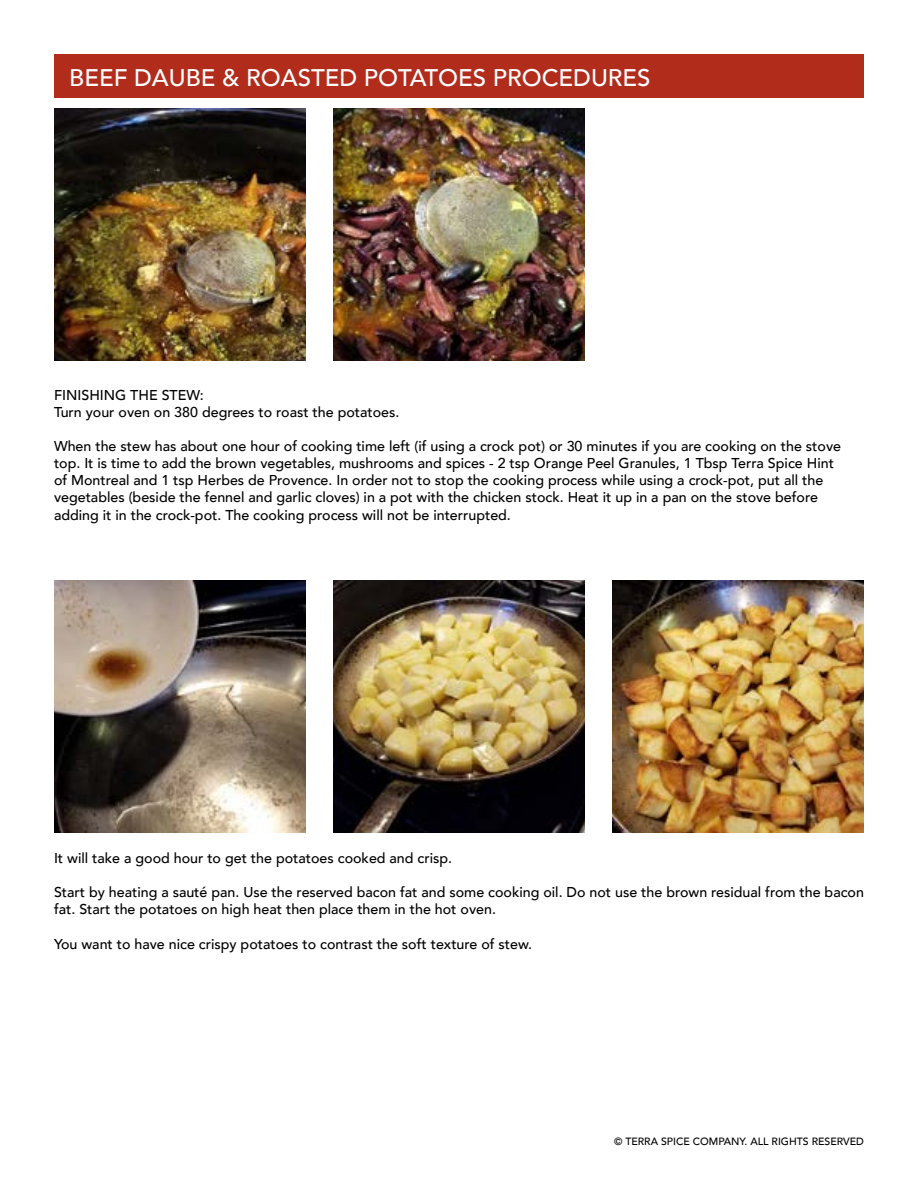
<style>
.page{position:relative;width:918px;height:1188px;background:#fff}
.page>*{position:absolute;margin:0;border:0;box-sizing:border-box;transform-origin:0 0}
.t1{font:500 24px "Avenir";color:#fff}
.t2{font:500 14.25px/17.1px "Avenir";color:#000}
.t3{font:500 10.5px "Avenir";color:#000}
</style>
<div class="page">
<div style="left:54px;top:54px;width:810px;height:43px;background:#b22c1c"></div>
<img style="left:54px;top:109px;width:252px;height:252px">
<img style="left:333px;top:109px;width:252px;height:252px">
<img style="left:54px;top:581px;width:252px;height:252px">
<img style="left:333px;top:581px;width:252px;height:252px">
<img style="left:612px;top:581px;width:252px;height:252px">
<h1 class="t1" style="left:69px;top:57px;width:583px">BEEF DAUBE &amp; ROASTED POTATOES PROCEDURES</h1>
<p class="t2" style="left:54px;top:386px;width:347px">FINISHING THE STEW:<br>Turn your oven on 380 degrees to roast the potatoes.</p>
<p class="t2" style="left:54px;top:437px;width:789px">When the stew has about one hour of cooking time left (if using a crock pot) or 30 minutes if you are cooking on the stove top. It is time to add the brown vegetables, mushrooms and spices - 2 tsp Orange Peel Granules, 1 Tbsp Terra Spice Hint of Montreal and 1 tsp Herbes de Provence. In order not to stop the cooking process while using a crock-pot, put all the vegetables (beside the fennel and garlic cloves) in a pot with the chicken stock. Heat it up in a pan on the stove before adding it in the crock-pot. The cooking process will not be interrupted.</p>
<p class="t2" style="left:54px;top:849px;width:400px">It will take a good hour to get the potatoes cooked and crisp.</p>
<p class="t2" style="left:54px;top:883px;width:812px">Start by heating a sauté pan. Use the reserved bacon fat and some cooking oil. Do not use the brown residual from the bacon fat. Start the potatoes on high heat then place them in the hot oven.</p>
<p class="t2" style="left:54px;top:934px;width:480px">You want to have nice crispy potatoes to contrast the soft texture of stew.</p>
<p class="t3" style="left:614px;top:1132px;width:251px">© TERRA SPICE COMPANY. ALL RIGHTS RESERVED</p>
</div>
